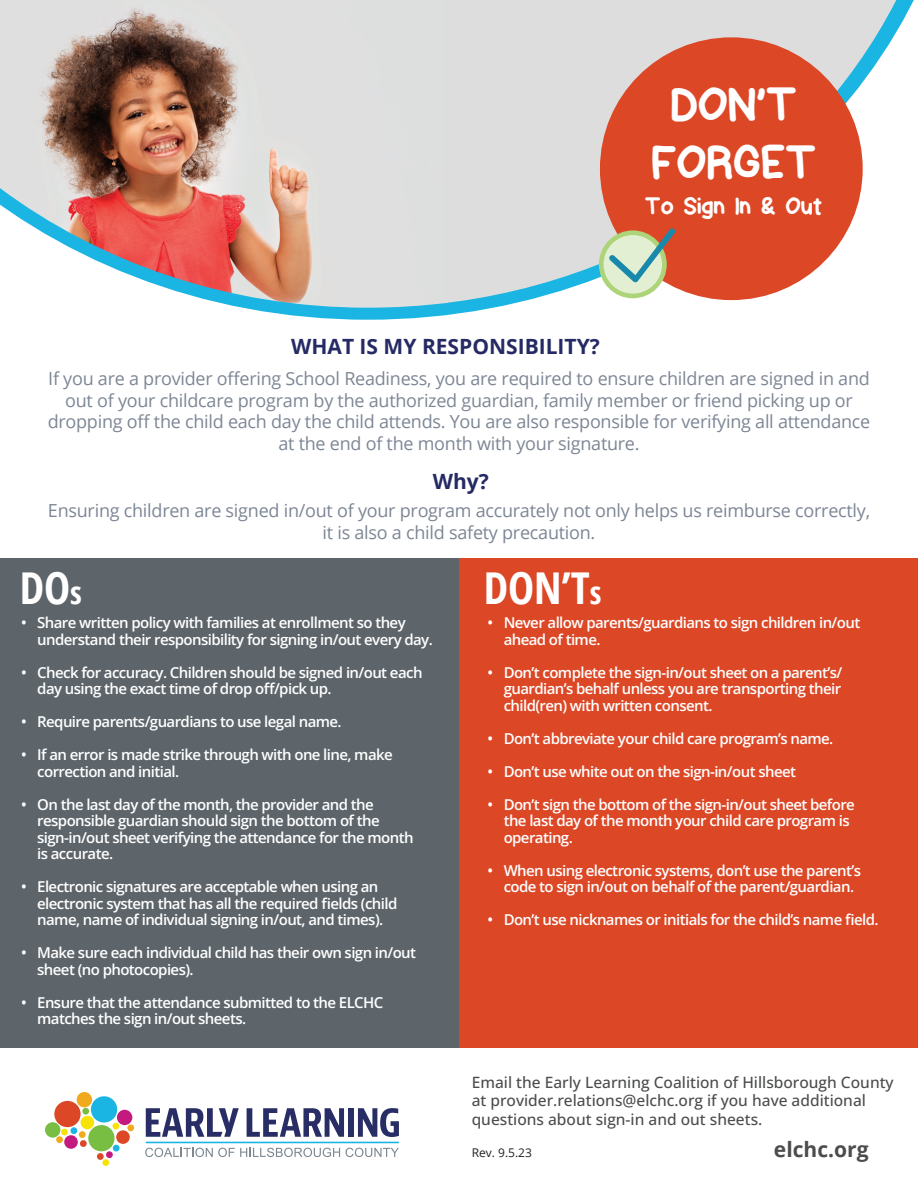
<style>
.page{position:relative;width:918px;height:1188px;background:#fff}
.page>*{position:absolute;margin:0;border:0;box-sizing:border-box;transform-origin:0 0}
.t1{font:500 48.6px/58.3px "Remember ELC";color:#fff;text-align:center}
.t2{font:700 condensed 43.95px "Open Sans";color:#fff}
.t3{font:500 24.9px "Remember ELC";color:#fff}
.t4{font:700 21px "Open Sans";color:#252a64}
.t5{font:700 21px "Open Sans";color:#4b4c4d}
.t6{font:18px/21.6px "Open Sans";letter-spacing:-.015em;color:#7d8695;text-align:center}
.t7{font:500 15.6px/18.8px "Open Sans";color:#4b4c4d}
.t8{font:600 15px/16.5px "Open Sans";letter-spacing:-.04em;color:#fff}
.t9{font:12px "Open Sans";color:#231f20}
.s1{font-size:31.35px}
</style>
<div class="page">
<svg style="left:245px;top:0;width:669px;height:320px"></svg>
<img style="left:0;top:0;width:443px;height:308px">
<svg style="left:443px;top:0;width:453px;height:308px;fill:#ddd"></svg>
<div style="left:0;top:559px;width:459px;height:489px;background:#5d656b"></div>
<div style="left:459px;top:559px;width:459px;height:489px;background:#dc4726"></div>
<svg style="left:145px;top:1148px;width:195px;height:9px"></svg>
<svg style="left:346px;top:1148px;width:53px;height:9px"></svg>
<hr style="left:146px;top:1142px;width:253px;height:1px;background:#1ab5e3">
<svg style="left:146px;top:1108px;width:93px;height:29px"></svg>
<svg style="left:247px;top:1108px;width:97px;height:29px"></svg>
<div style="left:348px;top:1108px;width:6px;height:29px;background:#282e65"></div>
<svg style="left:358px;top:1108px;width:41px;height:29px"></svg>
<div style="left:54px;top:1101px;width:27px;height:26px;background:#dc4726;border-radius:50%"></div>
<div style="left:116px;top:1130px;width:14px;height:14px;background:#dc4726;border-radius:50%"></div>
<div style="left:97px;top:1153px;width:7px;height:7px;background:#dc4726;border-radius:50%"></div>
<div style="left:80px;top:1140px;width:7px;height:7px;background:#dc4726;border-radius:50%"></div>
<div style="left:79px;top:1131px;width:7px;height:7px;background:#f1aa1d;border-radius:50%"></div>
<div style="left:77px;top:1092px;width:15px;height:15px;background:#f1aa1d;border-radius:50%"></div>
<div style="left:127px;top:1124px;width:7px;height:7px;background:#f1aa1d;border-radius:50%"></div>
<div style="left:56px;top:1136px;width:7px;height:7px;background:#f1aa1d;border-radius:50%"></div>
<div style="left:81px;top:1116px;width:13px;height:13px;background:#f8e306;border-radius:50%"></div>
<svg style="left:113px;top:1123px;width:6px;height:6px"></svg>
<div style="left:61px;top:1129px;width:7px;height:6px;background:#f8e306;border-radius:50%"></div>
<div style="left:102px;top:1159px;width:7px;height:7px;background:#f8e306;border-radius:50%"></div>
<div style="left:88px;top:1125px;width:27px;height:26px;background:#77be42;border-radius:50%"></div>
<div style="left:82px;top:1108px;width:7px;height:7px;background:#77be42;border-radius:50%"></div>
<div style="left:45px;top:1122px;width:15px;height:16px;background:#77be42;border-radius:50%"></div>
<div style="left:64px;top:1135px;width:14px;height:14px;background:#c41a7f;border-radius:50%"></div>
<div style="left:117px;top:1110px;width:15px;height:15px;background:#c41a7f;border-radius:50%"></div>
<div style="left:106px;top:1151px;width:7px;height:7px;background:#c41a7f;border-radius:50%"></div>
<div style="left:71px;top:1127px;width:6px;height:7px;background:#1ab5e3;border-radius:50%"></div>
<div style="left:91px;top:1096px;width:26px;height:27px;background:#1ab5e3;border-radius:50%"></div>
<div style="left:113px;top:1145px;width:7px;height:7px;background:#1ab5e3;border-radius:50%"></div>
<div style="left:600px;top:37px;width:263px;height:263px;background:#dc4726;border-radius:50%"></div>
<svg style="left:599px;top:228px;width:76px;height:70px"></svg>
<h1 class="t1" style="left:651px;top:76px;width:167px">DON’T<br>FORGET</h1>
<h3 class="t3" style="left:645px;top:192px;width:179px">To Sign In &amp; Out</h3>
<h3 class="t4" style="left:291px;top:331px;width:310px">WHAT IS MY RESPONSIBILITY?</h3>
<p class="t6" style="left:48px;top:367px;width:824px">If you are a provider offering School Readiness, you are required to ensure children are signed in and out of your childcare program by the authorized guardian, family member or friend picking up or dropping off the child each day the child attends. You are also responsible for verifying all attendance at the end of the month with your signature.</p>
<h3 class="t4" style="left:433px;top:466px;width:58px">Why?</h3>
<p class="t6" style="left:48px;top:500px;width:824px">Ensuring children are signed in/out of your program accurately not only helps us reimburse correctly, it is also a child safety precaution.</p>
<h2 class="t2" style="left:20px;top:557px;width:64px">DO<span class="s1">s</span></h2>
<h2 class="t2" style="left:484px;top:557px;width:119px">DON’T<span class="s1">s</span></h2>
<p class="t8" style="left:37px;top:614px;width:397px;text-indent:-16px">• Share written policy with families at enrollment so they understand their responsibility for signing in/out every day.</p>
<p class="t8" style="left:37px;top:664px;width:387px;text-indent:-16px">• Check for accuracy. Children should be signed in/out each day using the exact time of drop off/pick up.</p>
<p class="t8" style="left:21px;top:713px;width:322px">• Require parents/guardians to use legal name.</p>
<p class="t8" style="left:37px;top:746px;width:357px;text-indent:-16px">• If an error is made strike through with one line, make correction and initial.</p>
<p class="t8" style="left:37px;top:796px;width:378px;text-indent:-16px">• On the last day of the month, the provider and the responsible guardian should sign the bottom of the sign-in/out sheet verifying the attendance for the month is accurate.</p>
<p class="t8" style="left:37px;top:878px;width:362px;text-indent:-16px">• Electronic signatures are acceptable when using an electronic system that has all the required fields (child name, name of individual signing in/out, and times).</p>
<p class="t8" style="left:37px;top:944px;width:380px;text-indent:-16px">• Make sure each individual child has their own sign in/out sheet (no photocopies).</p>
<p class="t8" style="left:37px;top:994px;width:348px;text-indent:-16px">• Ensure that the attendance submitted to the ELCHC matches the sign in/out sheets.</p>
<p class="t8" style="left:504px;top:614px;width:358px;text-indent:-16px">• Never allow parents/guardians to sign children in/out ahead of time.</p>
<p class="t8" style="left:504px;top:664px;width:340px;text-align:justify;text-indent:-16px">• Don’t complete the sign-in/out sheet on a parent’s/ guardian’s behalf unless you are transporting their child(ren) with written consent.</p>
<p class="t8" style="left:487px;top:730px;width:347px">• Don’t abbreviate your child care program’s name.</p>
<p class="t8" style="left:487px;top:763px;width:310px">• Don’t use white out on the sign-in/out sheet</p>
<p class="t8" style="left:504px;top:796px;width:353px;text-indent:-16px">• Don’t sign the bottom of the sign-in/out sheet before the last day of the month your child care program is operating.</p>
<p class="t8" style="left:504px;top:862px;width:359px;text-indent:-16px">• When using electronic systems, don’t use the parent’s code to sign in/out on behalf of the parent/guardian.</p>
<p class="t8" style="left:487px;top:911px;width:393px">• Don’t use nicknames or initials for the child’s name field.</p>
<p class="t7" style="left:472px;top:1072px;width:423px">Email the Early Learning Coalition of Hillsborough County at provider.relations@elchc.org if you have additional questions about sign-in and out sheets.</p>
<p class="t9" style="left:472px;top:1145px;width:62px">Rev. 9.5.23</p>
<h3 class="t5" style="left:774px;top:1135px;width:96px">elchc.org</h3>
</div>
